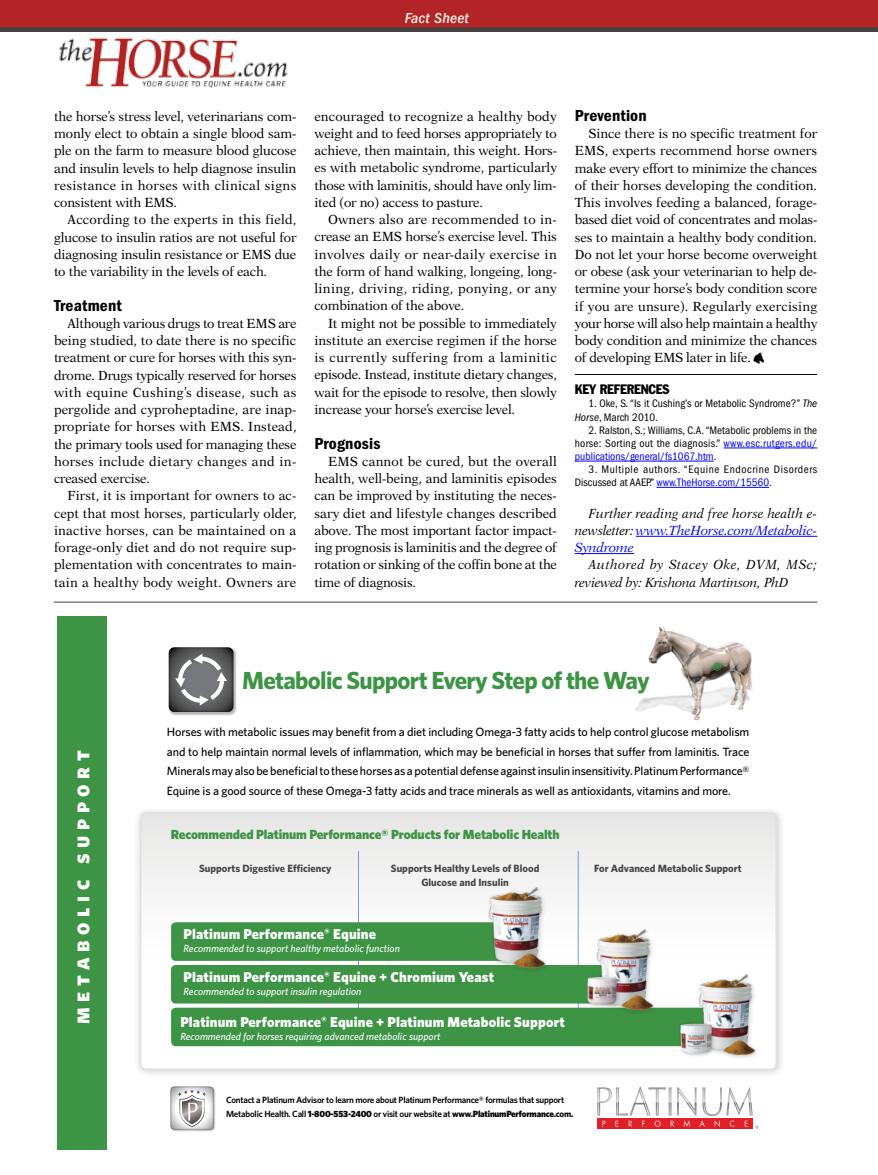
<style>
.page{position:relative;width:878px;height:1175px;background:#fff}
.page>*{position:absolute;margin:0;border:0;box-sizing:border-box;transform-origin:0 0}
.t1{font:700 24.75px "Whitney";letter-spacing:-.03em;color:#3c9444}
.t2{font:22.5px "Whitney Black SC";letter-spacing:.25em;color:#fff}
.t3{font:16.5px "ITC Franklin Gothic Std Dm Cd";letter-spacing:.01em;color:#000;scale:1.05 1}
.t4{font:italic 500 condensed 15px "ITC Franklin Gothic Std";letter-spacing:.01em;color:#f8f2ea;scale:1.05 1}
.t5{font:900 14.25px "Whitney";letter-spacing:.01em;color:#fff}
.t6{font:condensed 13.5px "Franklin Gothic Std";letter-spacing:-.01em;color:#000}
.t7{font:13.35px/17.2px "New Aster LT Std";letter-spacing:-.015em;color:#000;text-align:justify;scale:.96 1}
.t8{font:italic 13.35px/17.2px "New Aster LT Std";letter-spacing:-.02em;color:#000;text-align:justify;scale:.96 1}
.t9{font:900 13.2px "Whitney";letter-spacing:-.01em;color:#3c9444}
.t10{font:500 12px/19.5px "Whitney";letter-spacing:-.01em;color:#000;text-align:justify}
.t11{font:condensed 11.25px/13.2px "ITC Franklin Gothic Std";color:#000}
.t12{font:condensed 11.25px/13.2px "ITC Franklin Gothic Std";letter-spacing:.05em;color:#000}
.t13{font:700 10.5px/13.5px "Whitney";color:#444547;text-align:center}
.t14{font:italic 500 10.35px "Whitney";color:#fff}
.t15{font:600 9px/13.5px "Whitney";letter-spacing:-.025em;color:#000}
.s1{font-family:"Blood Horse Bats";font-size:15px}
.s2{font-style:italic}
.s3{color:#00f}
.s4{font-weight:900}
.s5{font-weight:700}
</style>
<div class="page">
<div style="left:0;top:0;width:878px;height:32px;background:#b22425"></div>
<hr style="left:575px;top:374px;width:242px;height:1px;background:#000">
<hr style="left:723px;top:447px;width:94px;height:1px;background:#00f">
<hr style="left:575px;top:461px;width:138px;height:1px;background:#00f">
<hr style="left:656px;top:487px;width:113px;height:1px;background:#00f">
<hr style="left:636px;top:536px;width:181px;height:1px;background:#00f">
<hr style="left:575px;top:553px;width:59px;height:1px;background:#00f">
<img style="left:59px;top:37px;width:229px;height:51px">
<hr style="left:54px;top:602px;width:763px;height:1px;background:#414142">
<div style="left:133px;top:805px;width:652px;height:272px;background:#000;opacity:.2"></div>
<svg style="left:141px;top:813px;width:635px;height:256px"></svg>
<div style="left:140px;top:812px;width:637px;height:257px;border:2px solid #e1e1e1;border-radius:5px"></div>
<hr style="left:358px;top:851px;width:1px;height:171px;background:#8693c3">
<hr style="left:578px;top:851px;width:1px;height:171px;background:#8693c3">
<img style="left:168px;top:648px;width:69px;height:68px">
<img style="left:169px;top:647px;width:64px;height:65px">
<img style="left:635px;top:626px;width:118px;height:94px">
<div style="left:705px;top:655px;width:24px;height:24px;background:#000;opacity:.75"></div>
<div style="left:713px;top:663px;width:8px;height:7px;border:1px solid #3c9444;border-radius:50%"></div>
<svg style="left:597px;top:1086px;width:161px;height:42px"></svg>
<img style="left:171px;top:1087px;width:45px;height:45px">
<img style="left:170px;top:1086px;width:43px;height:43px">
<div style="left:171px;top:922px;width:359px;height:38px;background:#3c9444;border-radius:5px"></div>
<div style="left:171px;top:965px;width:464px;height:38px;background:#3c9444;border-radius:5px"></div>
<div style="left:171px;top:1007px;width:567px;height:39px;background:#3c9444;border-radius:5px"></div>
<img style="left:688px;top:967px;width:75px;height:95px">
<img style="left:586px;top:922px;width:75px;height:90px">
<img style="left:478px;top:880px;width:75px;height:90px">
<div style="left:585px;top:974px;width:36px;height:35px;background:#000;opacity:.25"></div>
<img style="left:587px;top:977px;width:30px;height:27px">
<div style="left:678px;top:1021px;width:38px;height:36px;background:#000;opacity:.25"></div>
<img style="left:680px;top:1023px;width:32px;height:30px">
<div style="left:58px;top:616px;width:49px;height:533px;background:#3c9444"></div>
<div style="left:0;top:27px;width:878px;height:5px;background:#414142"></div>
<p class="t4" style="left:405px;top:9px;width:63px">Fact Sheet</p>
<p class="t7" style="left:54px;top:108px;width:254px">the horse’s stress level, veterinarians com&shy;monly elect to obtain a single blood sam&shy;ple on the farm to measure blood glucose and insulin levels to help diagnose insulin resistance in horses with clinical signs consistent with EMS.</p>
<p class="t7" style="left:54px;top:211px;width:254px;text-indent:14px">According to the experts in this field, glucose to insulin ratios are not useful for diagnosing insulin resistance or EMS due to the variability in the levels of each.</p>
<p class="t3" style="left:54px;top:296px;width:66px">Treatment</p>
<p class="t7" style="left:54px;top:315px;width:254px;text-indent:14px">Although various drugs to treat EMS are being studied, to date there is no specific treatment or cure for horses with this syn&shy;drome. Drugs typically reserved for horses with equine Cushing’s disease, such as pergolide and cyproheptadine, are inap&shy;propriate for horses with EMS. Instead, the primary tools used for managing these horses include dietary changes and in&shy;creased exercise.</p>
<p class="t7" style="left:54px;top:487px;width:254px;text-indent:14px">First, it is important for owners to ac&shy;cept that most horses, particularly older, inactive horses, can be maintained on a forage-only diet and do not require sup&shy;plementation with concentrates to main&shy;tain a healthy body weight. Owners are</p>
<p class="t7" style="left:314px;top:107px;width:254px">encouraged to recognize a healthy body weight and to feed horses appropriately to achieve, then maintain, this weight. Hors&shy;es with metabolic syndrome, particularly those with laminitis, should have only lim&shy;ited (or no) access to pasture.</p>
<p class="t7" style="left:314px;top:211px;width:254px;text-indent:14px">Owners also are recommended to in&shy;crease an EMS horse’s exercise level. This involves daily or near-daily exercise in the form of hand walking, longeing, long&shy;lining, driving, riding, ponying, or any combination of the above.</p>
<p class="t7" style="left:314px;top:314px;width:254px;text-indent:14px">It might not be possible to immediately institute an exercise regimen if the horse is currently suffering from a laminitic episode. Instead, institute dietary changes, wait for the episode to resolve, then slowly increase your horse’s exercise level.</p>
<p class="t3" style="left:314px;top:434px;width:64px">Prognosis</p>
<p class="t7" style="left:314px;top:453px;width:254px;text-indent:14px">EMS cannot be cured, but the overall health, well-being, and laminitis episodes can be improved by instituting the neces&shy;sary diet and lifestyle changes described above. The most important factor impact&shy;ing prognosis is laminitis and the degree of rotation or sinking of the coffin bone at the time of diagnosis.</p>
<p class="t3" style="left:575px;top:106px;width:70px">Prevention</p>
<p class="t7" style="left:575px;top:125px;width:254px;text-indent:14px">Since there is no specific treatment for EMS, experts recommend horse owners make every effort to minimize the chances of their horses developing the condition.<br>This involves feeding a balanced, forage&shy;based diet void of concentrates and molas&shy;ses to maintain a healthy body condition.<br>Do not let your horse become overweight or obese (ask your veterinarian to help de&shy;termine your horse’s body condition score if you are unsure). Regularly exercising your horse will also help maintain a healthy body condition and minimize the chances of developing EMS later in life. <span class="s1">h</span></p>
<p class="t6" style="left:575px;top:381px;width:96px">KEY REFERENCES</p>
<p class="t11" style="left:575px;top:397px;width:244px;text-indent:14px">1. Oke, S. “Is it Cushing’s or Metabolic Syndrome?” <span class="s2">The<br>Horse</span>, March 2010.</p>
<p class="t11" style="left:575px;top:423px;width:244px;text-align:justify;text-indent:14px">2. Ralston, S.; Williams, C.A. “Metabolic problems in the horse: Sorting out the diagnosis.” <span class="s3">www.esc.rutgers.edu/ publications/general/fs1067.htm</span>.</p>
<p class="t12" style="left:575px;top:463px;width:244px;text-indent:14px">3. Multiple authors. “Equine Endocrine Disorders<br>Discussed at AAEP.” <span class="s3">www.TheHorse.com/15560</span>.</p>
<p class="t8" style="left:575px;top:504px;width:254px;text-indent:14px">Further reading and free horse health e&shy;newsletter: <span class="s3">www.TheHorse.com/Metabolic-Syndrome</span></p>
<p class="t8" style="left:575px;top:556px;width:254px;text-indent:14px">Authored by Stacey Oke, DVM, MSc; reviewed by: Krishona Martinson, PhD</p>
<h2 class="t2" style="left:68px;top:1024px;width:275px;rotate:-90deg">metabolic support</h2>
<h1 class="t1" style="left:242px;top:665px;width:409px">Metabolic Support Every Step of the Way</h1>
<p class="t10" style="left:167px;top:721px;width:584px">Horses with metabolic issues may benefit from a diet including Omega-3 fatty acids to help control glucose metabolism and to help maintain normal levels of inflammation, which may be beneficial in horses that suffer from laminitis. Trace Minerals may also be beneficial to these horses as a potential defense against insulin insensitivity. Platinum Performance® Equine is a good source of these Omega-3 fatty acids and trace minerals as well as antioxidants, vitamins and more.</p>
<p class="t9" style="left:171px;top:826px;width:390px">Recommended Platinum Performance® Products for Metabolic Health</p>
<p class="t13" style="left:199px;top:861px;width:134px">Supports Digestive Efficiency</p>
<p class="t13" style="left:594px;top:861px;width:149px">For Advanced Metabolic Support</p>
<p class="t13" style="left:391px;top:861px;width:150px">Supports Healthy Levels of Blood<br>Glucose and Insulin</p>
<p class="t5" style="left:183px;top:925px;width:194px">Platinum Performance<sup>®</sup> Equine</p>
<p class="t14" style="left:183px;top:942px;width:218px">Recommended to support healthy metabolic function</p>
<p class="t5" style="left:183px;top:968px;width:312px">Platinum Performance<sup>®</sup> Equine + Chromium Yeast</p>
<p class="t14" style="left:183px;top:985px;width:179px">Recommended to support insulin regulation</p>
<p class="t5" style="left:180px;top:1013px;width:386px">Platinum Performance<sup>®</sup> Equine + Platinum Metabolic Support</p>
<p class="t14" style="left:180px;top:1030px;width:262px">Recommended for horses requiring advanced metabolic support</p>
<p class="t15" style="left:226px;top:1093px;width:349px">Contact a Platinum Advisor to learn more about Platinum Performance® formulas that support<br>Metabolic Health. Call <span class="s4">1-800-553-2400</span> or visit our website at <span class="s5">www.</span><span class="s4">PlatinumPerformance</span><span class="s5">.com.</span></p>
</div>
